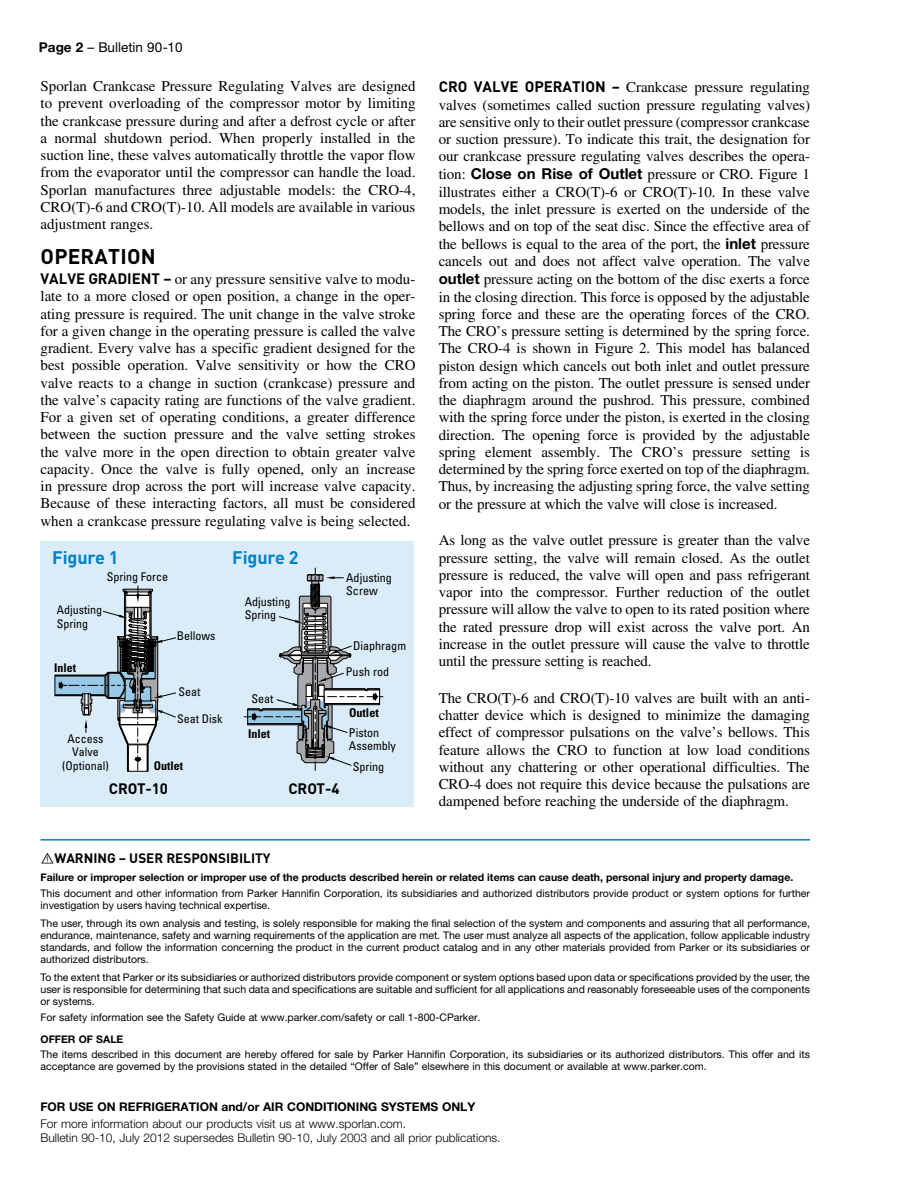
<style>
.page{position:relative;width:918px;height:1188px;background:#fff}
.page>*{position:absolute;margin:0;border:0;box-sizing:border-box;transform-origin:0 0}
.t1{font:700 21px "DINOT";letter-spacing:.01em;color:#000}
.t2{font:700 18px "DINOT";letter-spacing:-.005em;color:#0081c6}
.t3{font:15px/17.2px "Times LT Std";letter-spacing:-.005em;color:#000;text-align:justify}
.t4{font:700 15px "DINOT";letter-spacing:-.005em;color:#000}
.t5{font:700 13.5px "DINOT";color:#000}
.t6{font:13.5px "Helvetica Neue LT Std";color:#000}
.t7{font:condensed 12.15px/12.9px "Univers";color:#000}
.t8{font:700 condensed 12.15px "Univers";color:#000}
.t9{font:300 12px/14.4px "Helvetica Neue LT Std";color:#000}
.t10{font:condensed 12px/13.5px "Univers";color:#000;text-align:center}
.t11{font:700 12px "Helvetica Neue LT Std";color:#000}
.t12{font:700 condensed 12px "Univers";color:#000}
.t13{font:10.5px/12px "Helvetica Neue LT Std";color:#000}
.t14{font:700 10.5px "Helvetica Neue LT Std";color:#000}
.s1{font-weight:700}
.s2{font-family:"DINOT";font-weight:700}
.s3{font-family:"Helvetica Neue LT Std";font-weight:700}
</style>
<div class="page">
<div style="left:40px;top:541px;width:374px;height:266px;background:#d9ecf7"></div>
<svg style="left:244px;top:568px;width:139px;height:202px"></svg>
<svg style="left:54px;top:586px;width:123px;height:186px"></svg>
<hr style="left:40px;top:839px;width:770px;height:2px;background:#0081c6">
<p class="t6" style="left:39px;top:39px;width:145px"><span class="s1">Page 2</span> – Bulletin 90-10</p>
<p class="t3" style="left:40px;top:78px;width:377px">Sporlan Crankcase Pressure Regulating Valves are designed to prevent overloading of the compressor motor by limiting the crankcase pressure during and after a defrost cycle or after a normal shutdown period. When properly installed in the suction line, these valves automatically throttle the vapor flow from the evaporator until the compressor can handle the load.<br>Sporlan manufactures three adjustable models: the CRO-4, CRO(T)-6 and CRO(T)-10. All models are available in various adjustment ranges.</p>
<h1 class="t1" style="left:41px;top:242px;width:117px">OPERATION</h1>
<p class="t3" style="left:40px;top:271px;width:377px"><span class="s2">VALVE GRADIENT –</span> or any pressure sensitive valve to modu&shy;late to a more closed or open position, a change in the oper&shy;ating pressure is required. The unit change in the valve stroke for a given change in the operating pressure is called the valve gradient. Every valve has a specific gradient designed for the best possible operation. Valve sensitivity or how the CRO valve reacts to a change in suction (crankcase) pressure and the valve’s capacity rating are functions of the valve gradient.<br>For a given set of operating conditions, a greater difference between the suction pressure and the valve setting strokes the valve more in the open direction to obtain greater valve capacity. Once the valve is fully opened, only an increase in pressure drop across the port will increase valve capacity.<br>Because of these interacting factors, all must be considered when a crankcase pressure regulating valve is being selected.</p>
<p class="t2" style="left:52px;top:545px;width:68px">Figure 1</p>
<p class="t2" style="left:232px;top:546px;width:68px">Figure 2</p>
<p class="t10" style="left:107px;top:569px;width:63px">Spring Force</p>
<p class="t10" style="left:57px;top:603px;width:47px;text-align:left">Adjusting<br>Spring</p>
<p class="t12" style="left:54px;top:660px;width:24px">Inlet</p>
<p class="t10" style="left:177px;top:629px;width:40px">Bellows</p>
<p class="t10" style="left:178px;top:685px;width:24px">Seat</p>
<p class="t10" style="left:177px;top:712px;width:47px">Seat Disk</p>
<p class="t10" style="left:62px;top:731px;width:48px">Access<br>Valve (Optional)</p>
<p class="t12" style="left:154px;top:758px;width:31px">Outlet</p>
<p class="t7" style="left:245px;top:595px;width:47px">Adjusting<br>Spring</p>
<p class="t7" style="left:251px;top:692px;width:24px">Seat</p>
<p class="t8" style="left:248px;top:726px;width:24px">Inlet</p>
<p class="t7" style="left:346px;top:571px;width:47px">Adjusting<br>Screw</p>
<p class="t7" style="left:353px;top:639px;width:55px">Diaphragm</p>
<p class="t7" style="left:346px;top:665px;width:45px">Push rod</p>
<p class="t8" style="left:349px;top:705px;width:31px">Outlet</p>
<p class="t7" style="left:349px;top:726px;width:49px">Piston<br>Assembly</p>
<p class="t7" style="left:353px;top:760px;width:33px">Spring</p>
<p class="t4" style="left:109px;top:779px;width:61px">CROT-10</p>
<p class="t4" style="left:288px;top:779px;width:53px">CROT-4</p>
<p class="t3" style="left:439px;top:79px;width:373px"><span class="s2">CRO VALVE OPERATION –</span> Crankcase pressure regulating valves (sometimes called suction pressure regulating valves) are sensitive only to their outlet pressure (compressor crankcase or suction pressure). To indicate this trait, the designation for our crankcase pressure regulating valves describes the opera&shy;tion: <span class="s3">Close on Rise of Outlet</span> pressure or CRO. Figure 1 illustrates either a CRO(T)-6 or CRO(T)-10. In these valve models, the inlet pressure is exerted on the underside of the bellows and on top of the seat disc. Since the effective area of the bellows is equal to the area of the port, the <span class="s3">inlet</span> pressure cancels out and does not affect valve operation. The valve <span class="s3">outlet</span> pressure acting on the bottom of the disc exerts a force in the closing direction. This force is opposed by the adjustable spring force and these are the operating forces of the CRO.<br>The CRO’s pressure setting is determined by the spring force.<br>The CRO-4 is shown in Figure 2. This model has balanced piston design which cancels out both inlet and outlet pressure from acting on the piston. The outlet pressure is sensed under the diaphragm around the pushrod. This pressure, combined with the spring force under the piston, is exerted in the closing direction. The opening force is provided by the adjustable spring element assembly. The CRO’s pressure setting is determined by the spring force exerted on top of the diaphragm.<br>Thus, by increasing the adjusting spring force, the valve setting or the pressure at which the valve will close is increased.</p>
<p class="t3" style="left:439px;top:532px;width:373px">As long as the valve outlet pressure is greater than the valve pressure setting, the valve will remain closed. As the outlet pressure is reduced, the valve will open and pass refrigerant vapor into the compressor. Further reduction of the outlet pressure will allow the valve to open to its rated position where the rated pressure drop will exist across the valve port. An increase in the outlet pressure will cause the valve to throttle until the pressure setting is reached.</p>
<p class="t3" style="left:439px;top:689px;width:373px">The CRO(T)-6 and CRO(T)-10 valves are built with an anti&shy;chatter device which is designed to minimize the damaging effect of compressor pulsations on the valve’s bellows. This feature allows the CRO to function at low load conditions without any chattering or other operational difficulties. The CRO-4 does not require this device because the pulsations are dampened before reaching the underside of the diaphragm.</p>
<p class="t5" style="left:40px;top:849px;width:232px">⚠WARNING – USER RESPONSIBILITY</p>
<p class="t14" style="left:40px;top:870px;width:754px">Failure or improper selection or improper use of the products described herein or related items can cause death, personal injury and property damage.</p>
<p class="t13" style="left:40px;top:887px;width:771px">This document and other information from Parker Hannifin Corporation, its subsidiaries and authorized distributors provide product or system options for further investigation by users having technical expertise.</p>
<p class="t13" style="left:40px;top:917px;width:771px;text-align:justify">The user, through its own analysis and testing, is solely responsible for making the final selection of the system and components and assuring that all performance, endurance, maintenance, safety and warning requirements of the application are met. The user must analyze all aspects of the application, follow applicable industry standards, and follow the information concerning the product in the current product catalog and in any other materials provided from Parker or its subsidiaries or authorized distributors.</p>
<p class="t13" style="left:40px;top:971px;width:771px;text-align:justify">To the extent that Parker or its subsidiaries or authorized distributors provide component or system options based upon data or specifications provided by the user, the user is responsible for determining that such data and specifications are suitable and sufficient for all applications and reasonably foreseeable uses of the components or systems.</p>
<p class="t13" style="left:40px;top:1012px;width:441px">For safety information see the Safety Guide at www.parker.com/safety or call 1-800-CParker.</p>
<p class="t14" style="left:40px;top:1033px;width:84px">OFFER OF SALE</p>
<p class="t13" style="left:40px;top:1048px;width:771px">The items described in this document are hereby offered for sale by Parker Hannifin Corporation, its subsidiaries or its authorized distributors. This offer and its acceptance are governed by the provisions stated in the detailed “Offer of Sale” elsewhere in this document or available at www.parker.com.</p>
<p class="t11" style="left:40px;top:1099px;width:436px">FOR USE ON REFRIGERATION and/or AIR CONDITIONING SYSTEMS ONLY</p>
<p class="t9" style="left:40px;top:1116px;width:462px">For more information about our products visit us at www.sporlan.com.<br>Bulletin 90-10, July 2012 supersedes Bulletin 90-10, July 2003 and all prior publications.</p>
</div>
